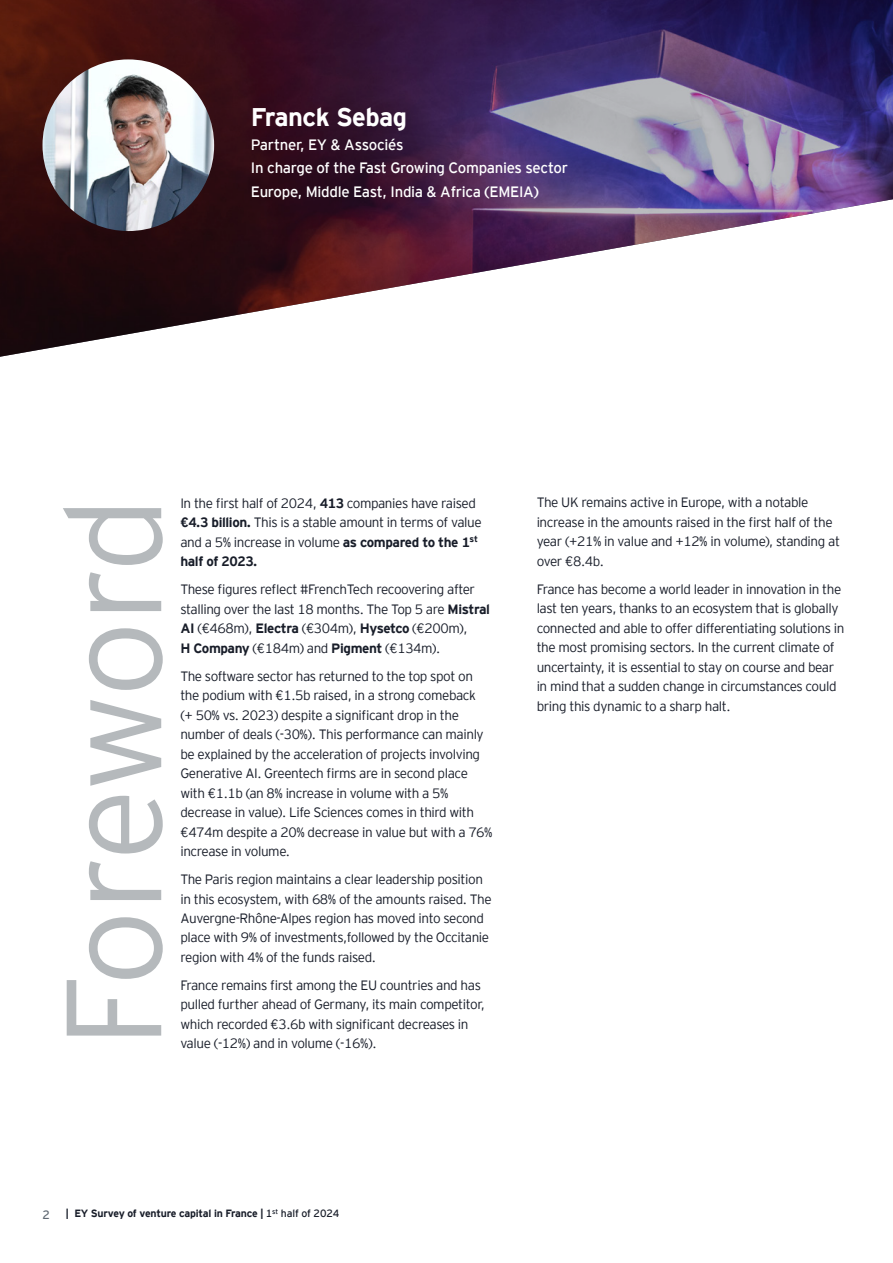
<style>
.page{position:relative;width:893px;height:1263px;background:#fff}
.page>*{position:absolute;margin:0;border:0;box-sizing:border-box;transform-origin:0 0}
.t1{font:300 135px "EY Interstate";letter-spacing:-.03em;color:#b5b9bc}
.t2{font:700 25.5px "EY Interstate";letter-spacing:-.02em;color:#fff}
.t3{font:15px/23.7px "EY Interstate";letter-spacing:-.02em;color:#fff}
.t4{font:300 13.5px/19.5px "EY Interstate";letter-spacing:-.03em;color:#181d29}
.t5{font:12px "EY Interstate";color:#606973}
.t6{font:700 10.5px "EY Interstate";letter-spacing:-.025em;color:#181d29}
.s1{font-weight:700}
.s2{font-weight:400}
</style>
<div class="page">
<img style="left:0;top:0;width:893px;height:357px">
<img style="left:43px;top:59px;width:171px;height:172px;border-radius:86px">
<h2 class="t2" style="left:251px;top:98px;width:158px">Franck Sebag</h2>
<p class="t3" style="left:251px;top:132px;width:319px">Partner, EY &amp; Associés<br>In charge of the Fast Growing Companies sector<br>Europe, Middle East, India &amp; Africa (EMEIA)</p>
<h1 class="t1" style="left:17px;top:1048px;width:552px;rotate:-90deg">Foreword</h1>
<p class="t4" style="left:180px;top:492px;width:303px">In the first half of 2024, <span class="s1">413</span> companies have raised <span class="s1">€4.3 billion.</span> This is a stable amount in terms of value and a 5% increase in volume <span class="s1">as compared to the 1</span><sup>st </sup><span class="s1">half of 2023.</span></p>
<p class="t4" style="left:180px;top:579px;width:311px">These figures reflect #FrenchTech recoovering after stalling over the last 18 months. The Top 5 are <span class="s1">Mistral AI</span> (€468m), <span class="s1">Electra</span> (€304m), <span class="s1">Hysetco</span> (€200m),<br><span class="s1">H Company</span> (€184m) and <span class="s1">Pigment</span> (€134m).</p>
<p class="t4" style="left:180px;top:665px;width:314px">The software sector has returned to the top spot on the podium with €1.5b raised, in a strong comeback<br>(+ 50% vs. 2023) despite a significant drop in the number of deals (-30%). This performance can mainly be explained by the acceleration of projects involving Generative AI. Greentech firms are in second place with €1.1b (an 8% increase in volume with a 5% decrease in value). Life Sciences comes in third with €474m despite a 20% decrease in value but with a 76% increase in volume.</p>
<p class="t4" style="left:180px;top:869px;width:313px">The Paris region maintains a clear leadership position in this ecosystem, with 68% of the amounts raised. The Auvergne-Rhône-Alpes region has moved into second place with 9% of investments,followed by the Occitanie region with 4% of the funds raised.</p>
<p class="t4" style="left:180px;top:975px;width:306px">France remains first among the EU countries and has pulled further ahead of Germany, its main competitor, which recorded €3.6b with significant decreases in value (-12%) and in volume (-16%).</p>
<p class="t4" style="left:537px;top:492px;width:305px">The UK remains active in Europe, with a notable increase in the amounts raised in the first half of the year (+21% in value and +12% in volume), standing at over €8.4b.</p>
<p class="t4" style="left:537px;top:578px;width:309px">France has become a world leader in innovation in the last ten years, thanks to an ecosystem that is globally connected and able to offer differentiating solutions in the most promising sectors. In the current climate of uncertainty, it is essential to stay on course and bear in mind that a sudden change in circumstances could bring this dynamic to a sharp halt.</p>
<p class="t5" style="left:43px;top:1206px;width:9px">2</p>
<p class="t6" style="left:66px;top:1206px;width:275px">| EY Survey of venture capital in France | <span class="s2">1</span><sup>st</sup> <span class="s2">half of 2024</span></p>
</div>
